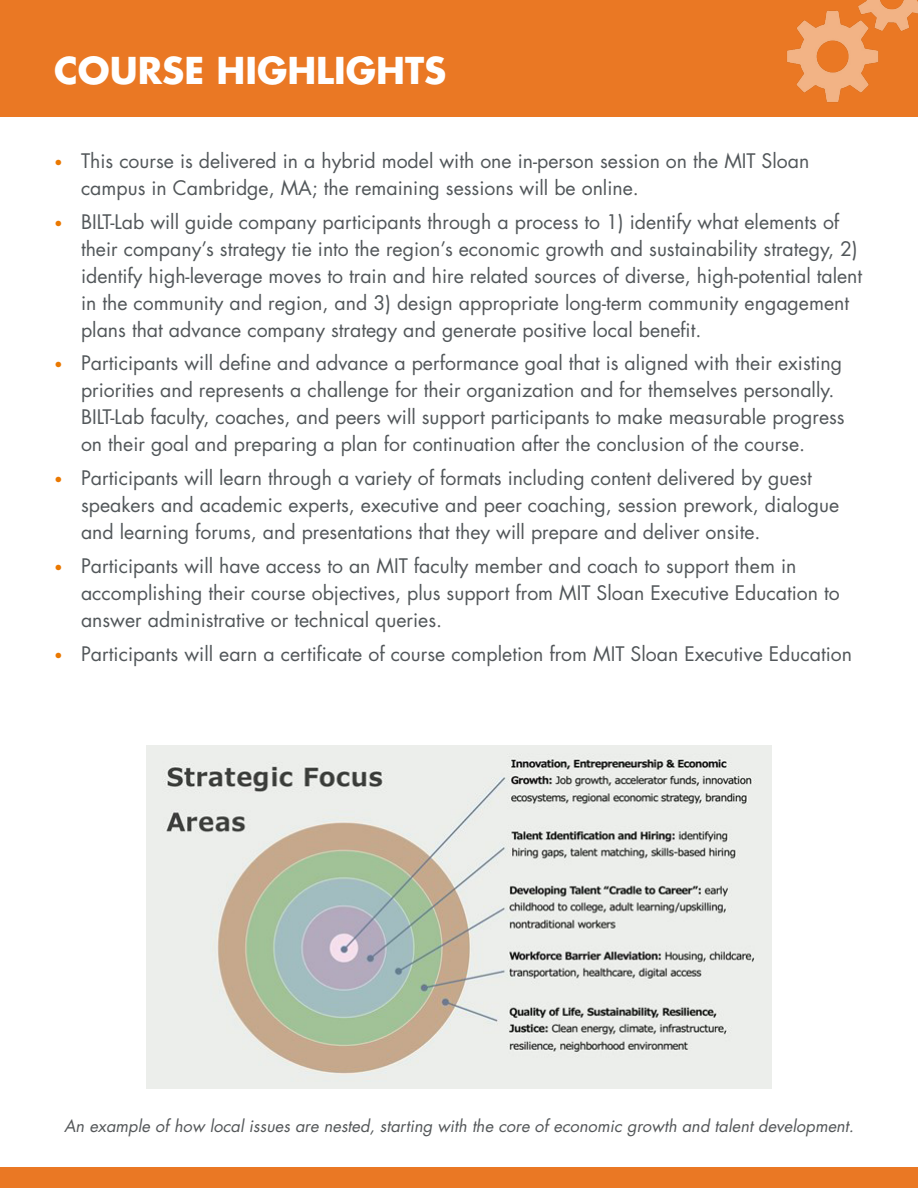
<style>
.page{position:relative;width:918px;height:1188px;background:#fff}
.page>*{position:absolute;margin:0;border:0;box-sizing:border-box;transform-origin:0 0}
.t1{font:700 36px "Futura Std";color:#fff}
.t2{font:19.5px/27px "Futura Std";color:#52575a}
.t3{font:italic 16.5px "Futura Std";color:#545759}
.s1{font-size:14.7px;color:#ea7800}
</style>
<div class="page">
<div style="left:0;top:0;width:918px;height:116px;background:#ea7824"></div>
<img style="left:770px;top:0;width:148px;height:117px">
<div style="left:0;top:1167px;width:918px;height:21px;background:#ea7824"></div>
<img style="left:147px;top:745px;width:624px;height:344px">
<h1 class="t1" style="left:54px;top:46px;width:394px">COURSE HIGHLIGHTS</h1>
<p class="t2" style="left:81px;top:147px;width:730px;text-indent:-27px"><span class="s1">•</span> This course is delivered in a hybrid model with one in-person session on the MIT Sloan campus in Cambridge, MA; the remaining sessions will be online.</p>
<p class="t2" style="left:81px;top:208px;width:783px;text-indent:-27px"><span class="s1">•</span> BILT-Lab will guide company participants through a process to 1) identify what elements of their company’s strategy tie into the region’s economic growth and sustainability strategy, 2) identify high-leverage moves to train and hire related sources of diverse, high-potential talent in the community and region, and 3) design appropriate long-term community engagement plans that advance company strategy and generate positive local benefit.</p>
<p class="t2" style="left:81px;top:350px;width:765px;text-indent:-27px"><span class="s1">•</span> Participants will define and advance a performance goal that is aligned with their existing priorities and represents a challenge for their organization and for themselves personally.<br>BILT-Lab faculty, coaches, and peers will support participants to make measurable progress on their goal and preparing a plan for continuation after the conclusion of the course.</p>
<p class="t2" style="left:81px;top:465px;width:760px;text-indent:-27px"><span class="s1">•</span> Participants will learn through a variety of formats including content delivered by guest speakers and academic experts, executive and peer coaching, session prework, dialogue and learning forums, and presentations that they will prepare and deliver onsite.</p>
<p class="t2" style="left:81px;top:552px;width:760px;text-indent:-27px"><span class="s1">•</span> Participants will have access to an MIT faculty member and coach to support them in accomplishing their course objectives, plus support from MIT Sloan Executive Education to answer administrative or technical queries.</p>
<p class="t2" style="left:54px;top:640px;width:800px"><span class="s1">•</span> Participants will earn a certificate of course completion from MIT Sloan Executive Education</p>
<p class="t3" style="left:64px;top:1116px;width:791px">An example of how local issues are nested, starting with the core of economic growth and talent development.</p>
</div>
